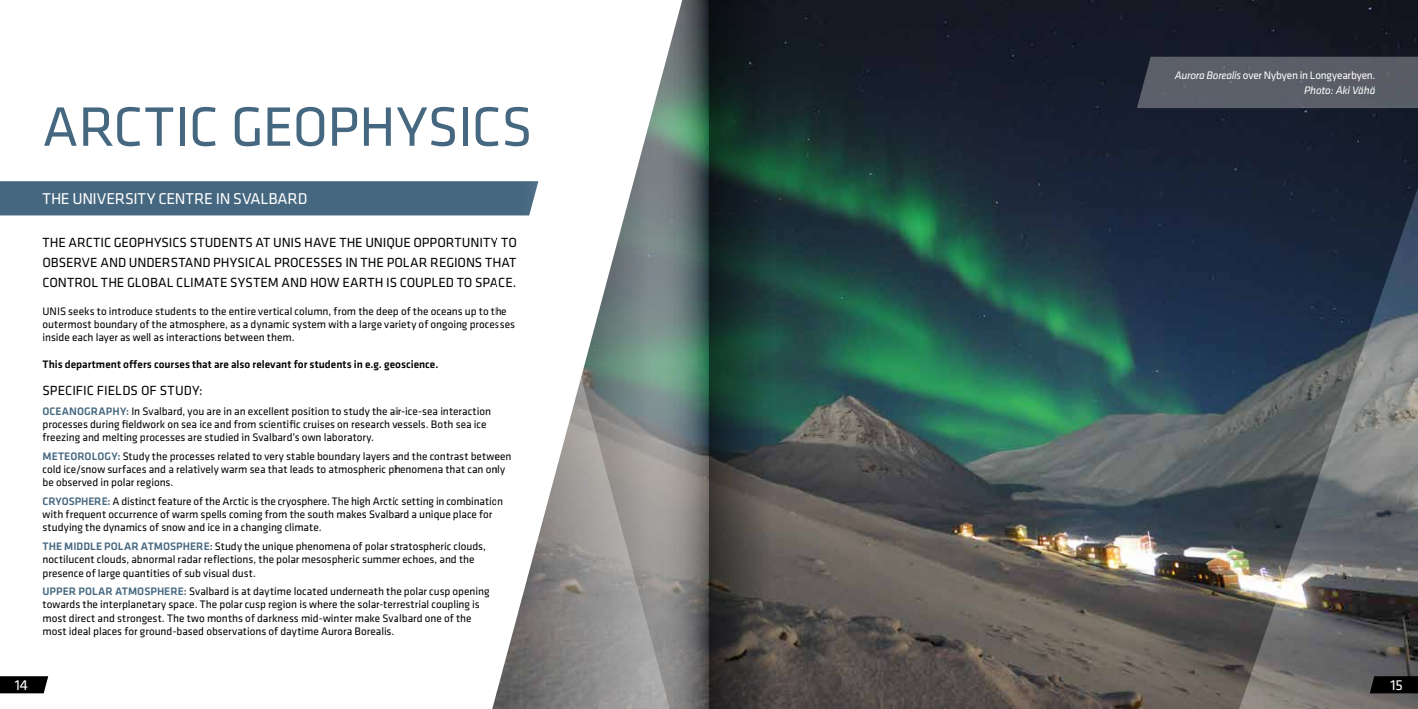
<style>
.page{position:relative;width:1418px;height:709px;background:#fff}
.page>*{position:absolute;margin:0;border:0;box-sizing:border-box;transform-origin:0 0}
.t1{font:57.5px "Klavika Basic";letter-spacing:-.01em;color:#456780}
.t2{font:16.25px "Klavika Basic";letter-spacing:-.01em;color:#fff}
.t3{font:15px "Klavika Basic";color:#fff}
.t4{font:13.75px/20px "Klavika Basic";color:#000;text-align:justify}
.t5{font:11.25px/13.1px "Klavika Basic";color:#000}
.t6{font:500 11.25px "Klavika Basic";color:#000}
.t7{font:italic 11.25px/15px "Klavika Basic";letter-spacing:-.02em;color:#fff;text-align:right}
.s1{font-weight:500;color:#456780}
.s2{font-style:normal}
</style>
<div class="page">
<img style="left:492px;top:0;width:925px;height:709px">
<div style="left:0;top:181px;width:496px;height:34px;background:#456780"></div>
<svg style="left:492px;top:375px;width:4px;height:334px"></svg>
<svg style="left:1081px;top:156px;width:336px;height:553px;background:#485159"></svg>
<svg style="left:0;top:676px;width:48px;height:17px"></svg>
<svg style="left:1369px;top:676px;width:48px;height:17px"></svg>
<div style="left:1136px;top:57px;width:281px;height:51px;background:#5a5f68"></div>
<svg style="left:496px;top:0;width:213px;height:709px"></svg>
<svg style="left:709px;top:0;width:147px;height:709px;background:#2f3f3c"></svg>
<h1 class="t1" style="left:43px;top:89px;width:491px">ARCTIC GEOPHYSICS</h1>
<h2 class="t2" style="left:43px;top:188px;width:266px">THE UNIVERSITY CENTRE IN SVALBARD</h2>
<p class="t4" style="left:43px;top:232px;width:476px">THE ARCTIC GEOPHYSICS STUDENTS AT UNIS HAVE THE UNIQUE OPPORTUNITY TO OBSERVE AND UNDERSTAND PHYSICAL PROCESSES IN THE POLAR REGIONS THAT CONTROL THE GLOBAL CLIMATE SYSTEM AND HOW EARTH IS COUPLED TO SPACE.</p>
<p class="t5" style="left:43px;top:304px;width:474px">UNIS seeks to introduce students to the entire vertical column, from the deep of the oceans up to the outermost boundary of the atmosphere, as a dynamic system with a large variety of ongoing processes inside each layer as well as interactions between them.</p>
<p class="t6" style="left:43px;top:356px;width:397px">This department offers courses that are also relevant for students in e.g. geoscience.</p>
<p class="t4" style="left:43px;top:379px;width:162px">SPECIFIC FIELDS OF STUDY:</p>
<p class="t5" style="left:43px;top:404px;width:450px"><span class="s1">OCEANOGRAPHY:</span> In Svalbard, you are in an excellent position to study the air-ice-sea interaction processes during fieldwork on sea ice and from scientific cruises on research vessels. Both sea ice freezing and melting processes are studied in Svalbard’s own laboratory.</p>
<p class="t5" style="left:43px;top:449px;width:470px"><span class="s1">METEOROLOGY:</span> Study the processes related to very stable boundary layers and the contrast between cold ice/snow surfaces and a relatively warm sea that leads to atmospheric phenomena that can only be observed in polar regions.</p>
<p class="t5" style="left:43px;top:494px;width:462px"><span class="s1">CRYOSPHERE:</span> A distinct feature of the Arctic is the cryosphere. The high Arctic setting in combination with frequent occurrence of warm spells coming from the south makes Svalbard a unique place for studying the dynamics of snow and ice in a changing climate.</p>
<p class="t5" style="left:43px;top:539px;width:445px"><span class="s1">THE MIDDLE POLAR ATMOSPHERE:</span> Study the unique phenomena of polar stratospheric clouds, noctilucent clouds, abnormal radar reflections, the polar mesospheric summer echoes, and the presence of large quantities of sub visual dust.</p>
<p class="t5" style="left:43px;top:584px;width:448px"><span class="s1">UPPER POLAR ATMOSPHERE:</span> Svalbard is at daytime located underneath the polar cusp opening towards the interplanetary space. The polar cusp region is where the solar-terrestrial coupling is most direct and strongest. The two months of darkness mid-winter make Svalbard one of the most ideal places for ground-based observations of daytime Aurora Borealis.</p>
<p class="t7" style="left:1174px;top:68px;width:202px">Aurora Borealis <span class="s2">over Nybyen in Longyearbyen.<br></span>Photo: Aki Vähä</p>
<h3 class="t3" style="left:15px;top:675px;width:15px">14</h3>
<h3 class="t3" style="left:1390px;top:675px;width:14px">15</h3>
</div>
